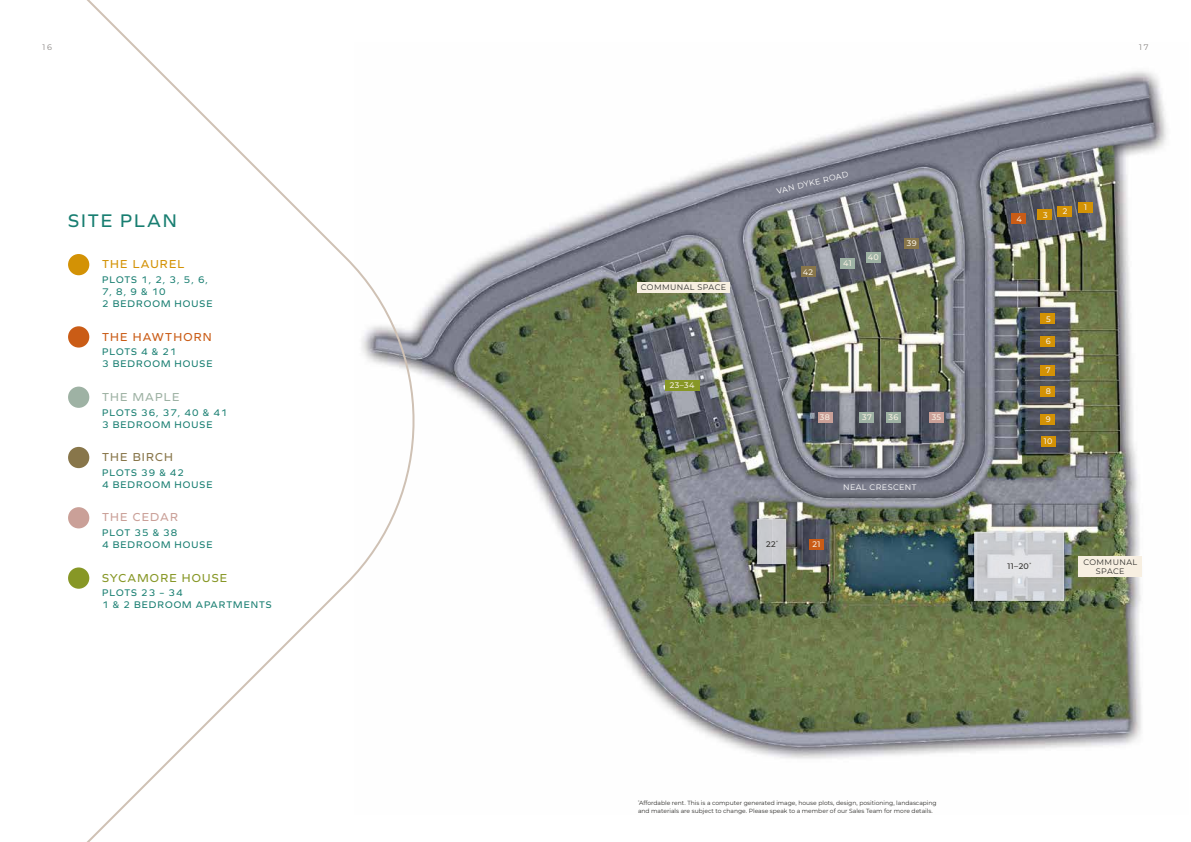
<style>
.page{position:relative;width:1191px;height:842px;background:#fff}
.page>*{position:absolute;margin:0;border:0;box-sizing:border-box;transform-origin:0 0}
.t1{font:19px "Mathelo";letter-spacing:.1em;color:#187e71}
.t2{font:12px "Mathelo";letter-spacing:.1em;color:#879726}
.t3{font:12px "Mathelo";letter-spacing:.1em;color:#ca5c16}
.t4{font:12px "Mathelo";letter-spacing:.1em;color:#d39205}
.t5{font:12px "Mathelo";letter-spacing:.1em;color:#9eb2a4}
.t6{font:12px "Mathelo";letter-spacing:.1em;color:#88764a}
.t7{font:12px "Mathelo";letter-spacing:.1em;color:#caa098}
.t8{font:10px/12px "Mathelo";letter-spacing:.1em;color:#187e71}
.t9{font:500 8px "Montserrat";letter-spacing:.05em;color:#f7efe1}
.t10{font:8px/9px "Montserrat";letter-spacing:.05em;color:#31302d;text-align:center}
.t11{font:8px "Montserrat";letter-spacing:.05em;color:#fff}
.t12{font:500 8px "Montserrat";color:#31302d}
.t13{font:8px "Montserrat";color:#888482}
.t14{font:6px/8px "Montserrat";color:#31302d}
</style>
<div class="page">
<img style="left:436px;top:71px;width:731px;height:688px">
<svg style="left:68px;top:0;width:368px;height:842px"></svg>
<div style="left:801px;top:267px;width:14px;height:10px;background:#88764a"></div>
<div style="left:840px;top:258px;width:14px;height:10px;background:#9eb2a4"></div>
<div style="left:866px;top:253px;width:14px;height:10px;background:#9eb2a4"></div>
<div style="left:904px;top:239px;width:15px;height:10px;background:#88764a"></div>
<div style="left:1011px;top:214px;width:15px;height:10px;background:#ca5c16"></div>
<div style="left:1037px;top:210px;width:15px;height:10px;background:#d39205"></div>
<div style="left:1057px;top:206px;width:15px;height:10px;background:#d39205"></div>
<div style="left:1078px;top:202px;width:14px;height:10px;background:#d39205"></div>
<div style="left:1040px;top:314px;width:15px;height:10px;background:#d39205"></div>
<div style="left:1040px;top:336px;width:15px;height:10px;background:#d39205"></div>
<div style="left:1040px;top:365px;width:15px;height:10px;background:#d39205"></div>
<div style="left:1040px;top:386px;width:15px;height:10px;background:#d39205"></div>
<div style="left:1040px;top:415px;width:15px;height:10px;background:#d39205"></div>
<div style="left:1041px;top:436px;width:14px;height:10px;background:#d39205"></div>
<div style="left:818px;top:413px;width:14px;height:10px;background:#caa098"></div>
<div style="left:929px;top:413px;width:14px;height:10px;background:#caa098"></div>
<div style="left:859px;top:413px;width:14px;height:10px;background:#9eb2a4"></div>
<div style="left:886px;top:413px;width:14px;height:10px;background:#9eb2a4"></div>
<div style="left:809px;top:539px;width:14px;height:10px;background:#ca5c16"></div>
<div style="left:665px;top:380px;width:34px;height:10px;background:#879726"></div>
<div style="left:68px;top:254px;width:21px;height:21px;background:#d39205;border-radius:50%"></div>
<div style="left:68px;top:326px;width:21px;height:22px;background:#ca5c16;border-radius:50%"></div>
<div style="left:68px;top:387px;width:21px;height:21px;background:#9eb2a4;border-radius:50%"></div>
<div style="left:68px;top:447px;width:21px;height:21px;background:#88764a;border-radius:50%"></div>
<div style="left:68px;top:507px;width:21px;height:21px;background:#caa098;border-radius:50%"></div>
<div style="left:68px;top:567px;width:21px;height:22px;background:#879726;border-radius:50%"></div>
<div style="left:637px;top:282px;width:92px;height:11px;background:#f7efe1"></div>
<div style="left:1078px;top:556px;width:64px;height:21px;background:#f7efe1"></div>
<div style="left:757px;top:519px;width:28px;height:45px;background:#c9cace"></div>
<svg style="left:974px;top:532px;width:90px;height:68px;background:#d0d2d6"></svg>
<h3 class="t13" style="left:43px;top:42px;width:11px">16</h3>
<h1 class="t1" style="left:68px;top:209px;width:110px">SITE PLAN</h1>
<h2 class="t4" style="left:102px;top:257px;width:84px">THE LAUREL</h2>
<h3 class="t8" style="left:102px;top:274px;width:112px">PLOTS 1, 2, 3, 5, 6,<br>7, 8, 9 &amp; 10<br>2 BEDROOM HOUSE</h3>
<h2 class="t3" style="left:102px;top:329px;width:111px">THE HAWTHORN</h2>
<h3 class="t8" style="left:102px;top:346px;width:112px">PLOTS 4 &amp; 21<br>3 BEDROOM HOUSE</h3>
<h2 class="t5" style="left:102px;top:390px;width:79px">THE MAPLE</h2>
<h3 class="t8" style="left:102px;top:406px;width:127px">PLOTS 36, 37, 40 &amp; 41<br>3 BEDROOM HOUSE</h3>
<h2 class="t6" style="left:102px;top:450px;width:73px">THE BIRCH</h2>
<h3 class="t8" style="left:102px;top:467px;width:112px">PLOTS 39 &amp; 42<br>4 BEDROOM HOUSE</h3>
<h2 class="t7" style="left:102px;top:510px;width:77px">THE CEDAR</h2>
<h3 class="t8" style="left:102px;top:527px;width:112px">PLOT 35 &amp; 38<br>4 BEDROOM HOUSE</h3>
<h2 class="t2" style="left:102px;top:570px;width:127px">SYCAMORE HOUSE</h2>
<h3 class="t8" style="left:102px;top:587px;width:171px">PLOTS 23 – 34<br>1 &amp; 2 BEDROOM APARTMENTS</h3>
<h3 class="t10" style="left:641px;top:283px;width:87px">COMMUNAL SPACE</h3>
<h3 class="t9" style="left:670px;top:380px;width:26px">23–34</h3>
<h3 class="t11" style="left:775px;top:186px;width:75px;rotate:-14deg">VAN DYKE ROAD</h3>
<h3 class="t9" style="left:803px;top:266px;width:12px">42</h3>
<h3 class="t9" style="left:843px;top:258px;width:10px">41</h3>
<h3 class="t9" style="left:867px;top:252px;width:13px">40</h3>
<h3 class="t9" style="left:907px;top:238px;width:11px">39</h3>
<h3 class="t9" style="left:820px;top:412px;width:12px">38</h3>
<h3 class="t9" style="left:862px;top:412px;width:11px">37</h3>
<h3 class="t9" style="left:888px;top:412px;width:11px">36</h3>
<h3 class="t9" style="left:931px;top:412px;width:11px">35</h3>
<h3 class="t12" style="left:766px;top:539px;width:13px">22<sup>*</sup></h3>
<h3 class="t9" style="left:812px;top:538px;width:9px">21</h3>
<h3 class="t11" style="left:843px;top:482px;width:75px">NEAL CRESCENT</h3>
<h3 class="t13" style="left:1139px;top:42px;width:11px">17</h3>
<h3 class="t9" style="left:1016px;top:213px;width:7px">4</h3>
<h3 class="t9" style="left:1043px;top:209px;width:6px">3</h3>
<h3 class="t9" style="left:1062px;top:206px;width:6px">2</h3>
<h3 class="t9" style="left:1084px;top:202px;width:4px">1</h3>
<h3 class="t9" style="left:1046px;top:313px;width:6px">5</h3>
<h3 class="t9" style="left:1045px;top:336px;width:6px">6</h3>
<h3 class="t9" style="left:1046px;top:365px;width:6px">7</h3>
<h3 class="t9" style="left:1045px;top:386px;width:7px">8</h3>
<h3 class="t9" style="left:1045px;top:414px;width:6px">9</h3>
<h3 class="t9" style="left:1044px;top:435px;width:10px">10</h3>
<h3 class="t12" style="left:1007px;top:561px;width:25px">11–20<sup>*</sup></h3>
<h3 class="t10" style="left:1083px;top:558px;width:55px">COMMUNAL<br>SPACE</h3>
<p class="t14" style="left:638px;top:799px;width:300px"><sup>*</sup>Affordable rent. This is a computer generated image, house plots, design, positioning, landascaping and materials are subject to change. Please speak to a member of our Sales Team for more details.</p>
</div>
